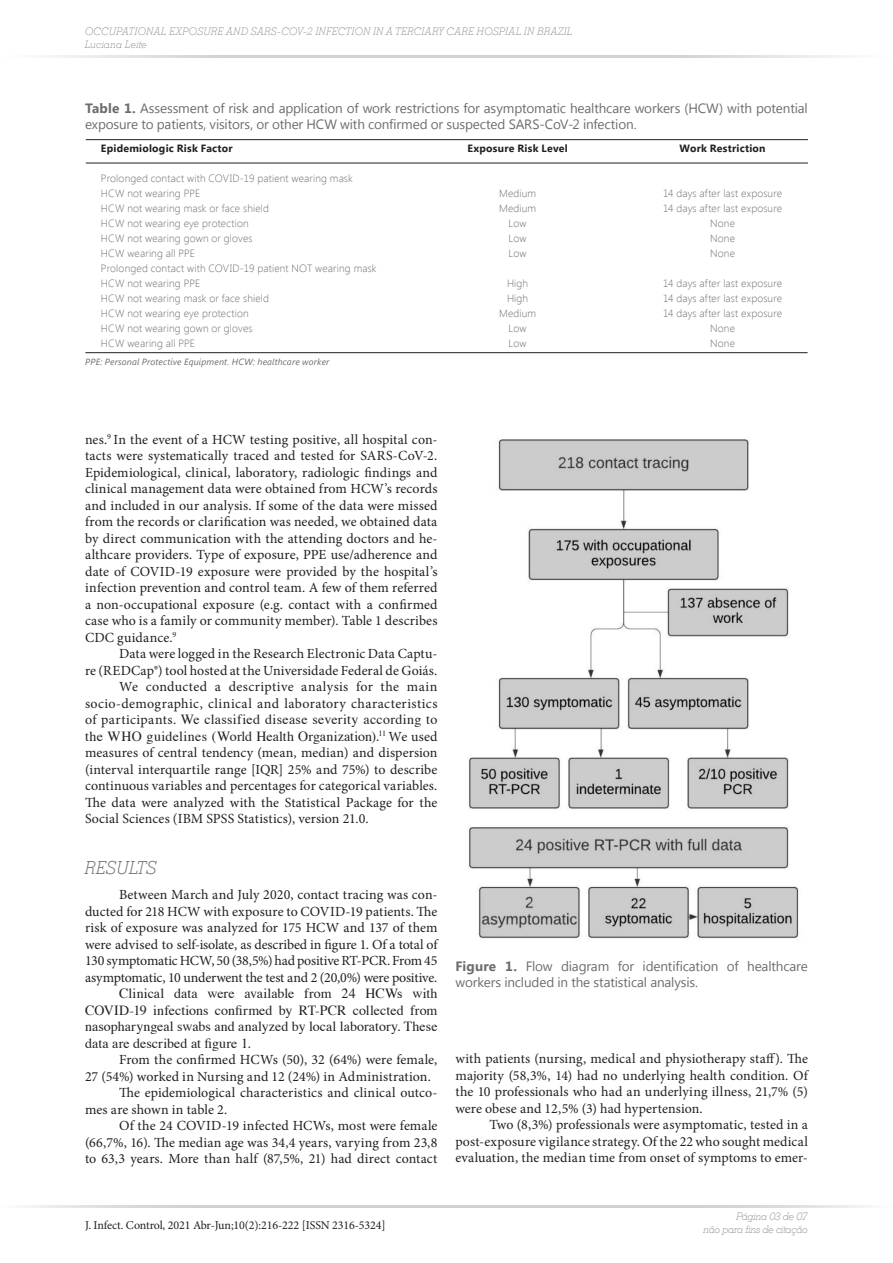
<style>
.page{position:relative;width:893px;height:1263px;background:#fff}
.page>*{position:absolute;margin:0;border:0;box-sizing:border-box;transform-origin:0 0}
.TITULOS_CARTOLAS{font:italic 300 18px "Stymie BT";letter-spacing:.015em;color:#6c6d70}
.texto_ok{font:13.95px/16.5px "Minion Pro";letter-spacing:.005em;color:#231f20;text-align:justify}
.texto_ok-2{font:13.95px/16.5px "Times";letter-spacing:.005em;color:#231f20;text-align:justify}
.TABELA{font:13.5px/16.5px "Segoe UI";letter-spacing:-.01em;color:#6c6d70}
.t1{font:12px "Minion Pro";letter-spacing:-.01em;color:#241e1b}
.xxxxxxxx{font:300 10.5px "Segoe UI";letter-spacing:.015em;color:#6c6d70}
.t2{font:italic 300 10.5px "Stymie BT";letter-spacing:.015em;color:#939598}
.xxxxxxxx-2{font:700 10.5px "Segoe UI";letter-spacing:.02em;color:#231f20}
.t3{font:italic 300 10.5px "Stymie BT";letter-spacing:-.03em;color:#939598}
.t4{font:italic 300 10.5px "Stymie BT";letter-spacing:-.005em;color:#939598}
.legenda_TABELA{font:italic 9px "Segoe UI";letter-spacing:.015em;color:#6c6d70}
.s1{font-weight:700}
.s2{font-family:"Times"}
</style>
<div class="page">
<hr style="left:0;top:55px;width:446px;height:3px;background:#d1d2d4">
<hr style="left:446px;top:55px;width:447px;height:3px;background:#d1d2d4">
<hr style="left:0;top:1205px;width:446px;height:3px;background:#d1d2d4">
<hr style="left:446px;top:1205px;width:447px;height:3px;background:#d1d2d4">
<hr style="left:86px;top:139px;width:722px;height:1px;background:#231f20">
<hr style="left:86px;top:163px;width:722px;height:1px;background:#231f20">
<hr style="left:85px;top:352px;width:723px;height:1px;background:#231f20">
<img style="left:468px;top:439px;width:331px;height:500px">
<p class="t2" style="left:85px;top:25px;width:489px">OCCUPATIONAL EXPOSURE AND SARS-COV-2 INFECTION IN A TERCIARY CARE HOSPIAL IN BRAZIL</p>
<p class="t4" style="left:85px;top:38px;width:64px">Luciana Leite</p>
<p class="TABELA" style="left:85px;top:99px;width:724px"><span class="s1">Table 1.</span> Assessment of risk and application of work restrictions for asymptomatic healthcare workers (HCW) with potential exposure to patients, visitors, or other HCW with confirmed or suspected SARS-CoV-2 infection.</p>
<p class="xxxxxxxx-2" style="left:101px;top:141px;width:133px">Epidemiologic Risk Factor</p>
<p class="xxxxxxxx" style="left:101px;top:171px;width:253px">Prolonged contact with COVID-19 patient wearing mask</p>
<p class="xxxxxxxx" style="left:101px;top:186px;width:101px">HCW not wearing PPE</p>
<p class="xxxxxxxx" style="left:101px;top:201px;width:170px">HCW not wearing mask or face shield</p>
<p class="xxxxxxxx" style="left:101px;top:216px;width:149px">HCW not wearing eye protection</p>
<p class="xxxxxxxx" style="left:101px;top:231px;width:153px">HCW not wearing gown or gloves</p>
<p class="xxxxxxxx" style="left:101px;top:246px;width:96px">HCW wearing all PPE</p>
<p class="xxxxxxxx" style="left:101px;top:261px;width:277px">Prolonged contact with COVID-19 patient NOT wearing mask</p>
<p class="xxxxxxxx" style="left:101px;top:276px;width:101px">HCW not wearing PPE</p>
<p class="xxxxxxxx" style="left:101px;top:291px;width:170px">HCW not wearing mask or face shield</p>
<p class="xxxxxxxx" style="left:101px;top:306px;width:149px">HCW not wearing eye protection</p>
<p class="xxxxxxxx" style="left:101px;top:321px;width:153px">HCW not wearing gown or gloves</p>
<p class="xxxxxxxx" style="left:101px;top:336px;width:96px">HCW wearing all PPE</p>
<p class="legenda_TABELA" style="left:85px;top:356px;width:246px">PPE: Personal Protective Equipment. HCW: healthcare worker</p>
<p class="xxxxxxxx-2" style="left:467px;top:141px;width:102px">Exposure Risk Level</p>
<p class="xxxxxxxx" style="left:499px;top:186px;width:39px">Medium</p>
<p class="xxxxxxxx" style="left:499px;top:201px;width:39px">Medium</p>
<p class="xxxxxxxx" style="left:509px;top:216px;width:19px">Low</p>
<p class="xxxxxxxx" style="left:509px;top:231px;width:19px">Low</p>
<p class="xxxxxxxx" style="left:509px;top:246px;width:19px">Low</p>
<p class="xxxxxxxx" style="left:507px;top:276px;width:23px">High</p>
<p class="xxxxxxxx" style="left:507px;top:291px;width:23px">High</p>
<p class="xxxxxxxx" style="left:499px;top:306px;width:39px">Medium</p>
<p class="xxxxxxxx" style="left:509px;top:321px;width:19px">Low</p>
<p class="xxxxxxxx" style="left:509px;top:336px;width:19px">Low</p>
<p class="xxxxxxxx-2" style="left:680px;top:141px;width:87px">Work Restriction</p>
<p class="xxxxxxxx" style="left:663px;top:186px;width:121px">14 days after last exposure</p>
<p class="xxxxxxxx" style="left:663px;top:201px;width:121px">14 days after last exposure</p>
<p class="xxxxxxxx" style="left:710px;top:216px;width:26px">None</p>
<p class="xxxxxxxx" style="left:710px;top:231px;width:26px">None</p>
<p class="xxxxxxxx" style="left:710px;top:246px;width:26px">None</p>
<p class="xxxxxxxx" style="left:663px;top:276px;width:121px">14 days after last exposure</p>
<p class="xxxxxxxx" style="left:663px;top:291px;width:121px">14 days after last exposure</p>
<p class="xxxxxxxx" style="left:663px;top:306px;width:121px">14 days after last exposure</p>
<p class="xxxxxxxx" style="left:710px;top:321px;width:26px">None</p>
<p class="xxxxxxxx" style="left:710px;top:336px;width:26px">None</p>
<p class="texto_ok" style="left:85px;top:431px;width:354px">nes.<sup>9</sup> In the event of a HCW testing positive, all hospital con&shy;tacts were systematically traced and tested for SARS-CoV-2.<br>Epidemiological, clinical, laboratory, radiologic findings and clinical management data were obtained from HCW’s records and included in our analysis. If some of the data were missed from the records or clarification was needed, we obtained data by direct communication with the attending doctors and he&shy;althcare providers. Type of exposure, PPE use/adherence and date of COVID-19 exposure were provided by the hospital’s infection prevention and control team. A few of them referred a non-occupational exposure (e.g. contact with a confirmed case who is a family or community member). Table 1 describes CDC guidance.<sup>9</sup></p>
<p class="texto_ok" style="left:85px;top:646px;width:354px;text-align:right">Data were logged in the Research Electronic Data Captu-<br>re (REDCap®) tool hosted at the Universidade Federal de Goiás.</p>
<p class="texto_ok" style="left:85px;top:679px;width:354px;text-indent:34px">We conducted a descriptive analysis for the main socio-demographic, clinical and laboratory characteristics of participants. <span class="s2">We classified disease severity according to the WHO guidelines (World Health Organization).</span><sup>11</sup> We used measures of central tendency (mean, median) and dispersion (interval interquartile range [IQR] 25% and 75%) to describe continuous variables and percentages for categorical variables.<br>The data were analyzed with the Statistical Package for the Social Sciences (IBM SPSS Statistics), version 21.0.</p>
<p class="TITULOS_CARTOLAS" style="left:85px;top:857px;width:73px">RESULTS</p>
<p class="texto_ok" style="left:85px;top:887px;width:354px;text-indent:34px">Between March and July 2020, contact tracing was con&shy;ducted for 218 HCW with exposure to COVID-19 patients. The risk of exposure was analyzed for 175 HCW and 137 of them were advised to self-isolate, as described in figure 1. Of a total of 130 symptomatic HCW, 50 (38,5%) had positive RT-PCR. From 45 asymptomatic, 10 underwent the test and 2 (20,0%) were positive.</p>
<p class="texto_ok-2" style="left:85px;top:984px;width:354px;text-indent:34px">Clinical data were available from 24 HCWs with COVID-19 infections confirmed by RT-PCR collected from nasopharyngeal swabs and analyzed by local laboratory. These data are described at figure 1.</p>
<p class="texto_ok" style="left:85px;top:1052px;width:354px;text-indent:34px">From the confirmed HCWs (50), 32 (64%) were female,<br>27 (54%) worked in Nursing and 12 (24%) in Administration.</p>
<p class="texto_ok" style="left:85px;top:1085px;width:354px;text-indent:34px">The epidemiological characteristics and clinical outco&shy;mes are shown in table 2.</p>
<p class="texto_ok" style="left:85px;top:1118px;width:354px;text-indent:34px">Of the 24 COVID-19 infected HCWs, most were female (66,7%, 16). The median age was 34,4 years, varying from 23,8 to 63,3 years. More than half (87,5%, 21) had direct contact</p>
<p class="TABELA" style="left:455px;top:957px;width:354px"><span class="s1">Figure 1.</span> Flow diagram for identification of healthcare workers included in the statistical analysis.</p>
<p class="texto_ok" style="left:455px;top:1051px;width:354px">with patients (nursing, medical and physiotherapy staff). The majority (58,3%, 14) had no underlying health condition. Of the 10 professionals who had an underlying illness, 21,7% (5) were obese and 12,5% (3) had hypertension.</p>
<p class="texto_ok" style="left:455px;top:1117px;width:354px;text-indent:34px">Two (8,3%) professionals were asymptomatic, tested in a post-exposure vigilance strategy. Of the 22 who sought medical evaluation, the median time from onset of symptoms to emer-</p>
<p class="t1" style="left:85px;top:1217px;width:302px">J. Infect. Control, 2021 Abr-Jun;10(2):216-222 [ISSN 2316-5324]</p>
<p class="t3" style="left:736px;top:1210px;width:73px">Página 03 de 07</p>
<p class="t3" style="left:704px;top:1222px;width:106px">não para fins de citação</p>
</div>
